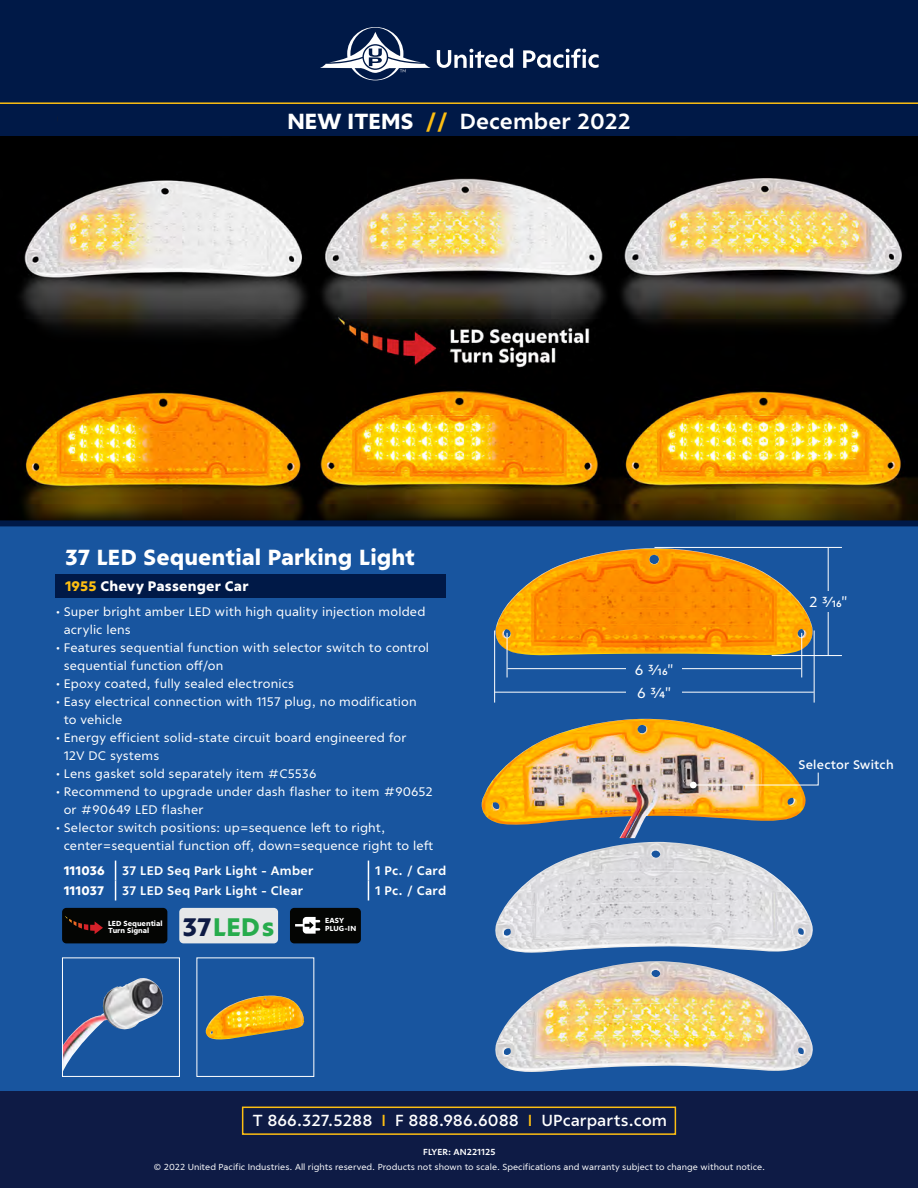
<style>
.page{position:relative;width:918px;height:1188px;background:#fff}
.page>*{position:absolute;margin:0;border:0;box-sizing:border-box;transform-origin:0 0}
.t1{font:800 26.1px "Ricardo";color:#27ac4d}
.Item_Name{font:800 22.5px "Ricardo";color:#fff}
.t2{font:700 22.5px "Ricardo ALT";color:#fff}
.t3{font:600 16.5px "Ricardo";color:#fff}
.Measurements{font:15px "Ricardo";color:#fff}
.t4{font:800 14.25px "Ricardo";letter-spacing:.01em;color:#fff}
.t5{font:12.75px/18px "Ricardo";letter-spacing:.01em;color:#fff}
.Description{font:700 12.75px "Ricardo";letter-spacing:.015em;color:#fff}
.Item_Number{font:600 12.75px "Ricardo";letter-spacing:.015em;color:#fff}
.Item_Number-2{font:800 12.75px "Ricardo";letter-spacing:.01em;color:#fff}
.t6{font:9px "Ricardo";color:#fff}
.t7{font:700 9px "Ricardo";color:#fff}
.t8{font:800 7.5px/7.5px "Ricardo";color:#fff}
.s1{font-weight:800}
.s2{font-weight:800;color:#fdbe12}
.s3{color:#fdbe12}
.s4{color:#0e1b45}
</style>
<div class="page">
<div style="left:0;top:137px;width:918px;height:960px;background:#18559f"></div>
<div style="left:0;top:107px;width:918px;height:29px;background:#001947"></div>
<div style="left:0;top:0;width:918px;height:107px;background:#001947"></div>
<svg style="left:437px;top:48px;width:76px;height:20px"></svg>
<svg style="left:523px;top:49px;width:76px;height:19px"></svg>
<svg style="left:320px;top:27px;width:111px;height:53px"></svg>
<div style="left:0;top:1091px;width:918px;height:97px;background:#0e1b45"></div>
<div style="left:242px;top:1107px;width:434px;height:28px;border:2px solid #fdbe12"></div>
<hr style="left:0;top:102px;width:918px;height:2px;background:#fdbe12">
<img style="left:0;top:136px;width:918px;height:384px">
<div style="left:55px;top:574px;width:391px;height:24px;background:#001947"></div>
<svg style="left:115px;top:861px;width:1px;height:40px"></svg>
<svg style="left:368px;top:861px;width:1px;height:40px"></svg>
<div style="left:0;top:520px;width:918px;height:6px;background:#001947"></div>
<img style="left:482px;top:719px;width:324px;height:119px">
<img style="left:495px;top:842px;width:318px;height:111px">
<img style="left:495px;top:961px;width:318px;height:111px">
<img style="left:64px;top:978px;width:99px;height:91px">
<div style="left:62px;top:957px;width:118px;height:120px;border:1px solid #fff"></div>
<img style="left:205px;top:996px;width:99px;height:43px">
<svg style="left:693px;top:772px;width:126px;height:14px;background:#c3ae85"></svg>
<div style="left:690px;top:782px;width:7px;height:6px;background:#fff;border-radius:50%"></div>
<div style="left:179px;top:908px;width:99px;height:35px;background:#e6e8e9;border-radius:4px"></div>
<div style="left:290px;top:908px;width:71px;height:35px;background:#040503;border-radius:4px"></div>
<svg style="left:295px;top:917px;width:25px;height:17px"></svg>
<div style="left:62px;top:908px;width:105px;height:35px;background:#040503;border-radius:4px"></div>
<svg style="left:65px;top:916px;width:38px;height:18px"></svg>
<img style="left:495px;top:548px;width:319px;height:108px">
<hr style="left:507px;top:633px;width:1px;height:44px;background:#fff">
<hr style="left:801px;top:633px;width:1px;height:44px;background:#fff">
<hr style="left:507px;top:668px;width:294px;height:1px;background:#fff">
<hr style="left:495px;top:692px;width:319px;height:1px;background:#fff">
<div style="left:627px;top:661px;width:55px;height:16px;background:#18559f"></div>
<div style="left:627px;top:684px;width:55px;height:17px;background:#18559f"></div>
<hr style="left:494px;top:630px;width:1px;height:73px;background:#fff">
<hr style="left:814px;top:630px;width:1px;height:73px;background:#fff">
<hr style="left:828px;top:548px;width:1px;height:108px;background:#fff">
<hr style="left:654px;top:547px;width:188px;height:1px;background:#fff">
<hr style="left:772px;top:655px;width:70px;height:1px;background:#fff">
<div style="left:808px;top:591px;width:41px;height:21px;background:#18559f"></div>
<h2 class="t2" style="left:287px;top:108px;width:345px"><span class="s1">NEW ITEMS</span> <span class="s2">//</span> December 2022</h2>
<p class="Item_Name" style="left:65px;top:543px;width:352px">37 LED Sequential Parking Light</p>
<p class="t4" style="left:65px;top:578px;width:185px"><span class="s3">1955</span> Chevy Passenger Car</p>
<p class="t5" style="left:64px;top:603px;width:363px;text-indent:-9px">• Super bright amber LED with high quality injection molded acrylic lens</p>
<p class="t5" style="left:64px;top:639px;width:367px;text-indent:-9px">• Features sequential function with selector switch to control sequential function off/on</p>
<p class="t5" style="left:55px;top:675px;width:241px">• Epoxy coated, fully sealed electronics</p>
<p class="t5" style="left:64px;top:693px;width:354px;text-indent:-9px">• Easy electrical connection with 1157 plug, no modification to vehicle</p>
<p class="t5" style="left:64px;top:729px;width:344px;text-indent:-9px">• Energy efficient solid-state circuit board engineered for<br>12V DC systems</p>
<p class="t5" style="left:55px;top:765px;width:263px">• Lens gasket sold separately item #C5536</p>
<p class="t5" style="left:64px;top:783px;width:371px;text-indent:-9px">• Recommend to upgrade under dash flasher to item #90652 or #90649 LED flasher</p>
<p class="t5" style="left:64px;top:819px;width:371px;text-indent:-9px">• Selector switch positions: up=sequence left to right, center=sequential function off, down=sequence right to left</p>
<p class="Item_Number-2" style="left:64px;top:863px;width:43px">111036</p>
<p class="Description" style="left:122px;top:863px;width:193px">37 LED Seq Park Light - Amber</p>
<p class="Description" style="left:375px;top:863px;width:72px">1 Pc. / Card</p>
<p class="Item_Number-2" style="left:64px;top:883px;width:42px">111037</p>
<p class="Description" style="left:122px;top:883px;width:182px">37 LED Seq Park Light - Clear</p>
<p class="Description" style="left:375px;top:883px;width:72px">1 Pc. / Card</p>
<p class="t8" style="left:108px;top:920px;width:56px">LED Sequential<br>Turn Signal</p>
<h1 class="t1" style="left:183px;top:911px;width:94px"><span class="s4">37</span>LEDs</h1>
<p class="t8" style="left:325px;top:917px;width:33px">EASY<br>PLUG-IN</p>
<p class="Measurements" style="left:635px;top:661px;width:40px">6 3/16"</p>
<p class="Measurements" style="left:637px;top:684px;width:36px">6 3/4"</p>
<p class="Measurements" style="left:809px;top:593px;width:40px">2 3/16"</p>
<p class="Item_Number" style="left:799px;top:757px;width:97px">Selector Switch</p>
<p class="t3" style="left:252px;top:1111px;width:416px">T 866.327.5288 <span class="s3">I</span> F 888.986.6088 <span class="s3">I</span> UPcarparts.com</p>
<p class="t6" style="left:153px;top:1162px;width:613px">© 2022 United Pacific Industries. All rights reserved. Products not shown to scale. Specifications and warranty subject to change without notice.</p>
<p class="t7" style="left:423px;top:1147px;width:74px">FLYER: AN221125</p>
</div>
